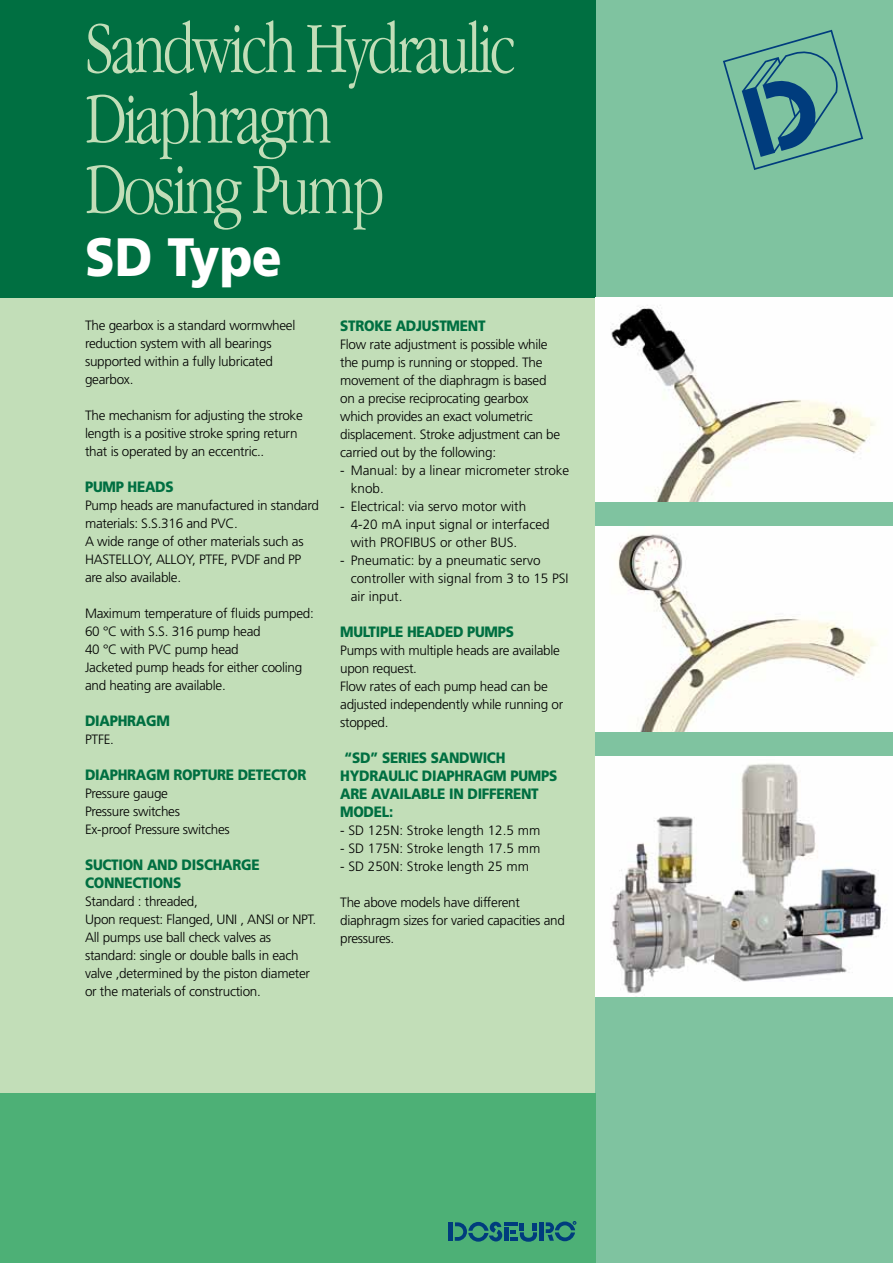
<style>
.page{position:relative;width:893px;height:1263px;background:#fff}
.page>*{position:absolute;margin:0;border:0;box-sizing:border-box;transform-origin:0 0}
.t1{font:300 condensed 75px/70.5px "Garamond";letter-spacing:-.04em;color:#c2deb8;scale:.95 1}
.t2{font:900 54px "Frutiger";color:#fff;scale:.9 1}
.t3{font:900 15px/18px "Frutiger";letter-spacing:-.02em;color:#006f41;scale:.9 1}
.t4{font:300 13.5px/18px "Frutiger";letter-spacing:-.02em;color:#000}
.t5{font:300 13.5px/18px "Frutiger";color:#000}
</style>
<div class="page">
<div style="left:0;top:0;width:595px;height:1263px;background:#c2deb8"></div>
<div style="left:595px;top:0;width:298px;height:1263px;background:#7fc3a0"></div>
<div style="left:0;top:0;width:595px;height:298px;background:#006f41"></div>
<div style="left:0;top:1093px;width:595px;height:170px;background:#4db076"></div>
<svg style="left:723px;top:30px;width:140px;height:140px"></svg>
<hr style="left:540px;top:1222px;width:4px;height:19px;background:#003c7d">
<hr style="left:504px;top:1228px;width:4px;height:13px;background:#003c7d">
<hr style="left:504px;top:1222px;width:13px;height:4px;background:#003c7d">
<svg style="left:510px;top:1222px;width:27px;height:20px"></svg>
<hr style="left:449px;top:1222px;width:4px;height:19px;background:#003c7d">
<svg style="left:455px;top:1222px;width:47px;height:20px"></svg>
<svg style="left:546px;top:1221px;width:30px;height:20px"></svg>
<img style="left:595px;top:527px;width:298px;height:204px">
<img style="left:595px;top:298px;width:298px;height:204px">
<img style="left:595px;top:756px;width:298px;height:240px">
<h1 class="t1" style="left:85px;top:13px;width:455px">Sandwich Hydraulic<br>Diaphragm<br>Dosing Pump</h1>
<h2 class="t2" style="left:85px;top:225px;width:220px">SD Type</h2>
<p class="t4" style="left:85px;top:316px;width:212px">The gearbox is a standard wormwheel reduction system with all bearings supported within a fully lubricated gearbox.</p>
<p class="t4" style="left:85px;top:406px;width:219px">The mechanism for adjusting the stroke length is a positive stroke spring return that is operated by an eccentric..</p>
<p class="t3" style="left:85px;top:477px;width:100px">PUMP HEADS</p>
<p class="t4" style="left:85px;top:496px;width:235px">Pump heads are manufactured in standard materials: S.S.316 and PVC.<br>A wide range of other materials such as<br>HASTELLOY, ALLOY, PTFE, PVDF and PP are also available.</p>
<p class="t4" style="left:85px;top:604px;width:230px">Maximum temperature of fluids pumped:<br>60 °C with S.S. 316 pump head<br>40 °C with PVC pump head<br>Jacketed pump heads for either cooling and heating are available.</p>
<p class="t3" style="left:85px;top:711px;width:96px">DIAPHRAGM</p>
<p class="t4" style="left:85px;top:730px;width:30px">PTFE.</p>
<p class="t3" style="left:85px;top:765px;width:247px">DIAPHRAGM ROPTURE DETECTOR</p>
<p class="t4" style="left:85px;top:784px;width:146px">Pressure gauge<br>Pressure switches<br>Ex-proof Pressure switches</p>
<p class="t3" style="left:85px;top:855px;width:196px">SUCTION AND DISCHARGE<br>CONNECTIONS</p>
<p class="t4" style="left:85px;top:892px;width:233px">Standard : threaded,<br>Upon request: Flanged, UNI , ANSI or NPT.<br>All pumps use ball check valves as standard: single or double balls in each valve ,determined by the piston diameter or the materials of construction.</p>
<p class="t3" style="left:340px;top:316px;width:163px">STROKE ADJUSTMENT</p>
<p class="t4" style="left:340px;top:335px;width:222px">Flow rate adjustment is possible while the pump is running or stopped. The movement of the diaphragm is based on a precise reciprocating gearbox which provides an exact volumetric displacement. Stroke adjustment can be carried out by the following:</p>
<p class="t5" style="left:351px;top:461px;width:220px;text-indent:-11px">- Manual: by a linear micrometer stroke knob.</p>
<p class="t5" style="left:351px;top:497px;width:200px;text-indent:-11px">- Electrical: via servo motor with<br>4-20 mA input signal or interfaced with PROFIBUS or other BUS.</p>
<p class="t5" style="left:351px;top:551px;width:219px;text-indent:-11px">- Pneumatic: by a pneumatic servo controller with signal from 3 to 15 PSI air input.</p>
<p class="t3" style="left:340px;top:622px;width:195px">MULTIPLE HEADED PUMPS</p>
<p class="t4" style="left:340px;top:641px;width:225px">Pumps with multiple heads are available upon request.<br>Flow rates of each pump head can be adjusted independently while running or stopped.</p>
<p class="t3" style="left:340px;top:748px;width:243px">“SD” SERIES SANDWICH<br>HYDRAULIC DIAPHRAGM PUMPS<br>ARE AVAILABLE IN DIFFERENT<br>MODEL:</p>
<p class="t5" style="left:340px;top:821px;width:202px">- SD 125N: Stroke length 12.5 mm</p>
<p class="t5" style="left:340px;top:839px;width:202px">- SD 175N: Stroke length 17.5 mm</p>
<p class="t5" style="left:340px;top:857px;width:190px">- SD 250N: Stroke length 25 mm</p>
<p class="t4" style="left:340px;top:893px;width:226px">The above models have different diaphragm sizes for varied capacities and pressures.</p>
</div>
